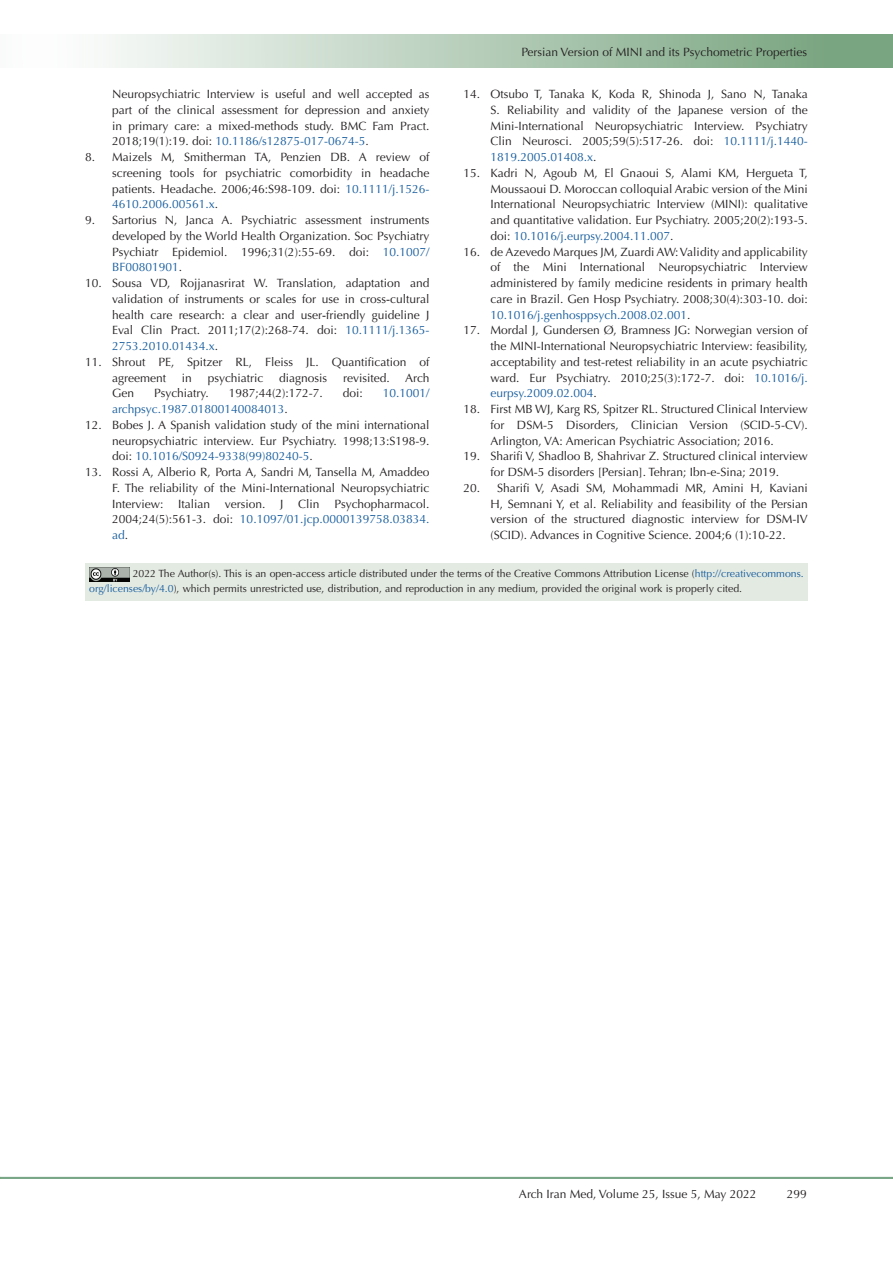
<style>
.page{position:relative;width:893px;height:1263px;background:#fff}
.page>*{position:absolute;margin:0;border:0;box-sizing:border-box;transform-origin:0 0}
.t1{font:12px/15.8px "Optima LT Std";color:#231f20;text-align:justify}
.t2{font:12px "Optima LT Std";color:#175d9e}
.t3{font:10.5px/15px "Optima LT Std";color:#231f20}
.s1{color:#175d9e}
.s2{font-family:"Times New Roman"}
.s3{color:#231f20}
</style>
<div class="page">
<div style="left:0;top:1177px;width:893px;height:2px;background:#0099e5;border:1px solid #7aa581"></div>
<div style="left:0;top:35px;width:892px;height:33px;background:linear-gradient(to right,#fff,#719f79)"></div>
<div style="left:85px;top:563px;width:723px;height:38px;background:#e3eae2"></div>
<img style="left:89px;top:568px;width:40px;height:14px">
<p class="t1" style="left:521px;top:44px;width:287px">Persian Version of MINI and its Psychometric Properties</p>
<p class="t1" style="left:112px;top:86px;width:319px">Neuropsychiatric Interview is useful and well accepted as part of the clinical assessment for depression and anxiety in primary care: a mixed-methods study. BMC Fam Pract.<br>2018;19(1):19. doi: <span class="s1">10.1186/s12875-017-0674-5</span>.</p>
<p class="t1" style="left:112px;top:149px;width:319px;text-indent:-27px">8. Maizels M, Smitherman TA, Penzien DB. A review of screening tools for psychiatric comorbidity in headache patients. Headache. 2006;46:S98-109. doi: <span class="s1">10.1111/j.1526- 4610.2006.00561.x</span>.</p>
<p class="t1" style="left:112px;top:212px;width:319px;text-indent:-27px">9. Sartorius N, Janca A. Psychiatric assessment instruments developed by the World Health Organization. Soc Psychiatry Psychiatr Epidemiol. 1996;31(2):55-69. doi: <span class="s1">10.1007/ BF00801901</span>.</p>
<p class="t1" style="left:112px;top:275px;width:319px;text-indent:-27px">10. Sousa VD, Rojjanasrirat W. Translation, adaptation and validation of instruments or scales for use in cross<span class="s2">‐</span>cultural health care research: a clear and user<span class="s2">‐</span>friendly guideline J Eval Clin Pract. 2011;17(2):268-74. doi: <span class="s1">10.1111/j.1365- 2753.2010.01434.x</span>.</p>
<p class="t1" style="left:112px;top:354px;width:319px;text-indent:-27px">11. Shrout PE, Spitzer RL, Fleiss JL. Quantification of agreement</p>
<p class="t1" style="left:490px;top:86px;width:319px;text-indent:-27px">14. Otsubo T, Tanaka K, Koda R, Shinoda J, Sano N, Tanaka S. Reliability and validity of the Japanese version of the Mini-International Neuropsychiatric Interview. Psychiatry Clin Neurosci. 2005;59(5):517-26. doi: <span class="s1">10.1111/j.1440- 1819.2005.01408.x</span>.</p>
<p class="t1" style="left:490px;top:165px;width:319px;text-indent:-27px">15. Kadri N, Agoub M, El Gnaoui S, Alami KM, Hergueta T, Moussaoui D. Moroccan colloquial Arabic version of the Mini International Neuropsychiatric Interview (MINI): qualitative and quantitative validation. Eur Psychiatry. 2005;20(2):193-5. doi: <span class="s1">10.1016/j.eurpsy.2004.11.007</span>.</p>
<p class="t1" style="left:490px;top:244px;width:319px;text-indent:-27px">16. de Azevedo Marques JM, Zuardi AW: Validity and applicability of the Mini International Neuropsychiatric Interview administered by family medicine residents in primary health care in Brazil. Gen Hosp Psychiatry. 2008;30(4):303-10. doi:<br><span class="s1">10.1016/j.genhosppsych.2008.02.001</span>.</p>
<p class="t1" style="left:490px;top:323px;width:319px;text-indent:-27px">17. Mordal J, Gundersen Ø, Bramness JG: Norwegian version of the MINI-International Neuropsychiatric Interview: feasibility, acceptability and test-retest reliability in an acute psychiatric ward. Eur Psychiatry. 2010;25(3):172-7. doi: <span class="s1">10.1016/j. eurpsy.2009.02.004</span>.</p>
<p class="t1" style="left:490px;top:401px;width:319px;text-indent:-27px">18. First MB WJ, Karg RS, Spitzer RL. Structured Clinical Interview for DSM-5 Disorders, Clinician Version (SCID-5-CV).<br>Arlington, VA: American Psychiatric Association; 2016.</p>
<p class="t1" style="left:463px;top:449px;width:346px;text-align:center">19. Sharifi V, Shadloo B, Shahrivar Z. Structured clinical interview for DSM-5 disorders [Persian]. Tehran; Ibn-e-Sina; 2019.</p>
<p class="t1" style="left:490px;top:480px;width:319px;text-indent:-27px">20. Sharifi V, Asadi SM, Mohammadi MR, Amini H, Kaviani H, Semnani Y, et al. Reliability and feasibility of the Persian version of the structured diagnostic interview for DSM-IV (SCID). Advances in Cognitive Science. 2004;6 (1):10-22.</p>
<p class="t3" style="left:89px;top:566px;width:716px;text-indent:43px">2022 The Author(s). This is an open-access article distributed under the terms of the Creative Commons Attribution License (<span class="s1">http://creativecommons. org/licenses/by/4.0</span>), which permits unrestricted use, distribution, and reproduction in any medium, provided the original work is properly cited.</p>
<p class="t1" style="left:182px;top:370px;width:12px">in</p>
<p class="t1" style="left:208px;top:370px;width:57px">psychiatric</p>
<p class="t1" style="left:279px;top:370px;width:50px">diagnosis</p>
<p class="t1" style="left:343px;top:370px;width:48px">revisited.</p>
<p class="t1" style="left:405px;top:370px;width:26px">Arch</p>
<p class="t1" style="left:112px;top:386px;width:24px">Gen</p>
<p class="t1" style="left:154px;top:386px;width:56px">Psychiatry.</p>
<p class="t1" style="left:229px;top:386px;width:96px">1987;44(2):172-7.</p>
<p class="t1" style="left:343px;top:386px;width:22px">doi:</p>
<p class="t2" style="left:383px;top:386px;width:48px">10.1001/</p>
<p class="t2" style="left:112px;top:402px;width:177px">archpsyc.1987.01800140084013<span class="s3">.</span></p>
<p class="t1" style="left:112px;top:417px;width:319px;text-indent:-27px">12. Bobes J. A Spanish validation study of the mini international neuropsychiatric interview. Eur Psychiatry. 1998;13:S198-9. doi: <span class="s1">10.1016/S0924-9338(99)80240-5</span>.</p>
<p class="t1" style="left:112px;top:464px;width:319px;text-indent:-27px">13. Rossi A, Alberio R, Porta A, Sandri M, Tansella M, Amaddeo F. The reliability of the Mini-International Neuropsychiatric Interview: Italian version. J Clin Psychopharmacol.<br>2004;24(5):561-3. doi: <span class="s1">10.1097/01.jcp.0000139758.03834. ad</span>.</p>
<p class="t1" style="left:519px;top:1186px;width:239px">Arch Iran Med, Volume 25, Issue 5, May 2022</p>
<p class="t1" style="left:787px;top:1186px;width:22px">299</p>
</div>
